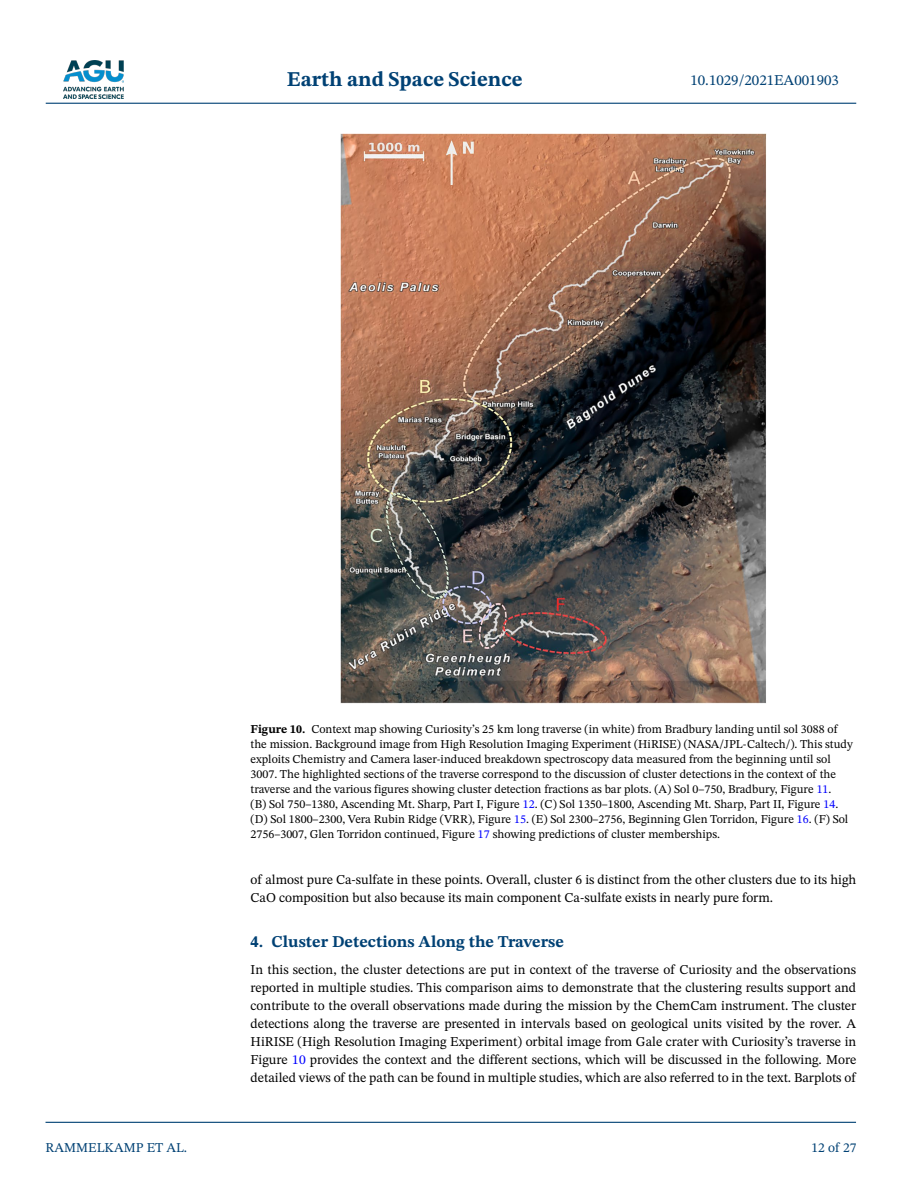
<style>
.page{position:relative;width:902px;height:1183px;background:#fff}
.page>*{position:absolute;margin:0;border:0;box-sizing:border-box;transform-origin:0 0}
.t1{font:700 21px "STIX Two Text";color:#004174}
.t2{font:700 16.5px "STIX Two Text";color:#004174}
.t3{font:15px "STIX Two Text";color:#004174}
.t4{font:13.5px/18px "STIX Two Text";letter-spacing:-.005em;color:#000}
.t5{font:13.5px "STIX Two Text";color:#004174}
.t6{font:12px/15px "STIX Two Text";color:#000}
.s1{font-weight:700}
.s2{color:#00f}
</style>
<div class="page">
<img style="left:63px;top:60px;width:60px;height:39px">
<hr style="left:46px;top:103px;width:810px;height:1px;background:#004174">
<hr style="left:45px;top:1121px;width:810px;height:1px;background:#004174">
<img style="left:341px;top:134px;width:425px;height:569px">
<h1 class="t1" style="left:287px;top:64px;width:237px">Earth and Space Science</h1>
<p class="t3" style="left:690px;top:69px;width:150px">10.1029/2021EA001903</p>
<p class="t5" style="left:45px;top:1137px;width:143px">RAMMELKAMP ET AL.</p>
<p class="t6" style="left:250px;top:721px;width:603px"><span class="s1">Figure 10.</span> Context map showing Curiosity’s 25 km long traverse (in white) from Bradbury landing until sol 3088 of the mission. Background image from High Resolution Imaging Experiment (HiRISE) (NASA/JPL-Caltech/). This study exploits Chemistry and Camera laser-induced breakdown spectroscopy data measured from the beginning until sol 3007. The highlighted sections of the traverse correspond to the discussion of cluster detections in the context of the traverse and the various figures showing cluster detection fractions as bar plots. (A) Sol 0–750, Bradbury, Figure <span class="s2">11</span>.<br>(B) Sol 750–1380, Ascending Mt. Sharp, Part I, Figure <span class="s2">12</span>. (C) Sol 1350–1800, Ascending Mt. Sharp, Part II, Figure <span class="s2">14</span>. (D) Sol 1800–2300, Vera Rubin Ridge (VRR), Figure <span class="s2">15</span>. (E) Sol 2300–2756, Beginning Glen Torridon, Figure <span class="s2">16</span>. (F) Sol 2756–3007, Glen Torridon continued, Figure <span class="s2">17</span> showing predictions of cluster memberships.</p>
<p class="t4" style="left:250px;top:870px;width:607px">of almost pure Ca-sulfate in these points. Overall, cluster 6 is distinct from the other clusters due to its high<br>CaO composition but also because its main component Ca-sulfate exists in nearly pure form.</p>
<p class="t2" style="left:250px;top:929px;width:315px">4. Cluster Detections Along the Traverse</p>
<p class="t4" style="left:250px;top:960px;width:607px;text-align:justify">In this section, the cluster detections are put in context of the traverse of Curiosity and the observations reported in multiple studies. This comparison aims to demonstrate that the clustering results support and contribute to the overall observations made during the mission by the ChemCam instrument. The cluster detections along the traverse are presented in intervals based on geological units visited by the rover. A HiRISE (High Resolution Imaging Experiment) orbital image from Gale crater with Curiosity’s traverse in Figure <span class="s2">10</span> provides the context and the different sections, which will be discussed in the following. More detailed views of the path can be found in multiple studies, which are also referred to in the text. Barplots of</p>
<p class="t5" style="left:811px;top:1137px;width:46px">12 of 27</p>
</div>
